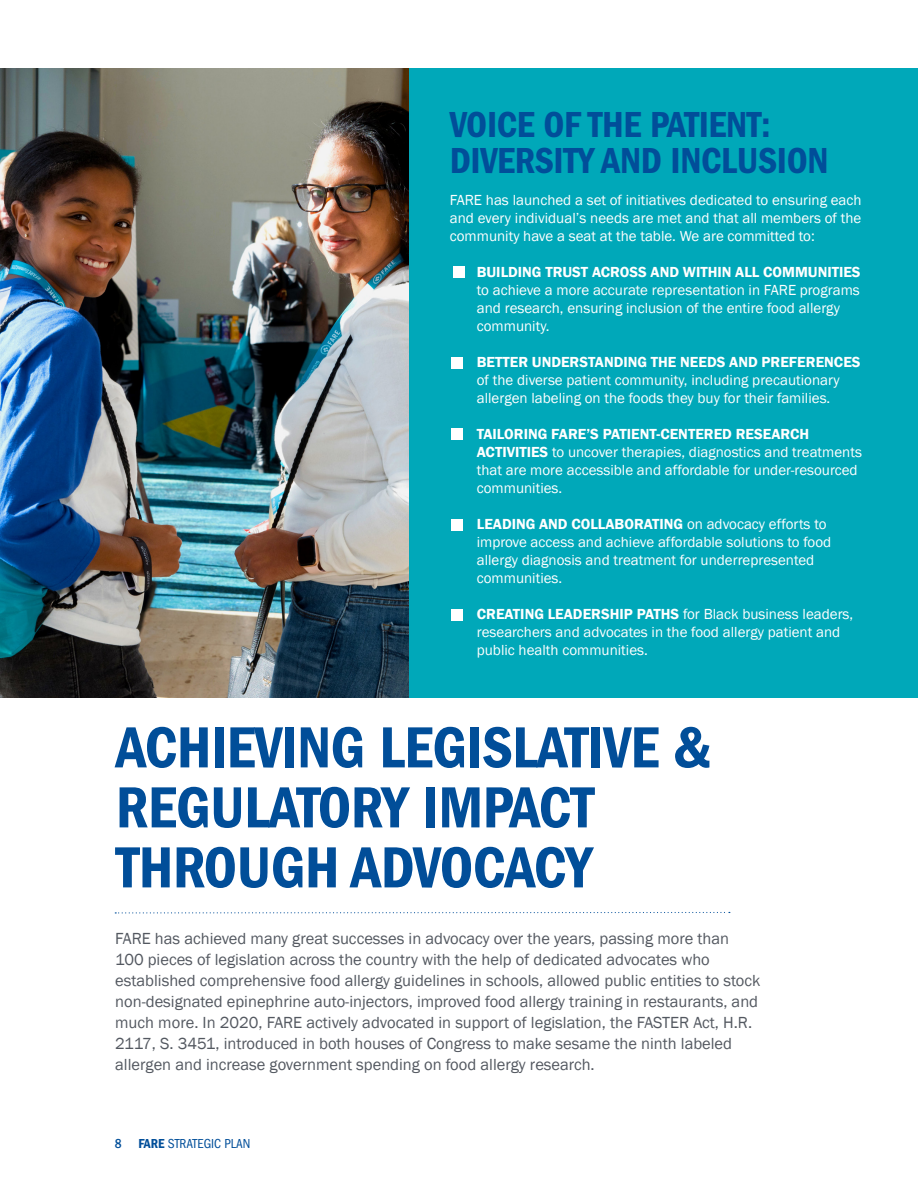
<style>
.page{position:relative;width:918px;height:1188px;background:#fff}
.page>*{position:absolute;margin:0;border:0;box-sizing:border-box;transform-origin:0 0}
.t1{font:60px/60px "ITC Franklin Gothic Std Dm Cd";letter-spacing:-.01em;color:#014e99}
.t2{font:37.5px/36px "ITC Franklin Gothic Std Dm Cd";letter-spacing:-.01em;color:#014e99}
.t3{font:16.5px/21px "Franklin Gothic";color:#535860}
.t4{font:15px/18px "Franklin Gothic";color:#fff}
.t5{font:condensed 13.5px "ITC Franklin Gothic Std";color:#014e99}
.s1{font-weight:600}
.s2{font-weight:500}
.s3{font-family:"ITC Franklin Gothic Std Dm Cd";font-stretch:normal}
</style>
<div class="page">
<img style="left:0;top:68px;width:409px;height:630px">
<div style="left:409px;top:68px;width:509px;height:630px;background:#00a8b9"></div>
<div style="left:453px;top:266px;width:12px;height:12px;background:#fff"></div>
<div style="left:451px;top:357px;width:12px;height:12px;background:#fff"></div>
<div style="left:451px;top:428px;width:12px;height:12px;background:#fff"></div>
<div style="left:451px;top:519px;width:12px;height:12px;background:#fff"></div>
<div style="left:451px;top:609px;width:12px;height:12px;background:#fff"></div>
<svg style="left:115px;top:911px;width:615px;height:3px"></svg>
<p class="t2" style="left:450px;top:107px;width:380px">VOICE OF THE PATIENT:<br>DIVERSITY AND INCLUSION</p>
<p class="t4" style="left:450px;top:191px;width:413px;text-align:justify">FARE has launched a set of initiatives dedicated to ensuring each and every individual’s needs are met and that all members of the community have a seat at the table. We are committed to:</p>
<p class="t4" style="left:477px;top:263px;width:385px"><span class="s1">BUILDING TRUST ACROSS AND WITHIN ALL COMMUNITIES </span>to achieve a more accurate representation in FARE programs and research, ensuring inclusion of the entire food allergy community.</p>
<p class="t4" style="left:477px;top:353px;width:385px"><span class="s1">BETTER UNDERSTANDING THE NEEDS AND PREFERENCES </span>of the diverse patient community, including precautionary allergen labeling on the foods they buy for their families.</p>
<p class="t4" style="left:477px;top:425px;width:387px"><span class="s1">TAILORING FARE’S PATIENT-CENTERED RESEARCH ACTIVITIES</span> to uncover therapies, diagnostics and treatments that are more accessible and affordable for under-resourced communities.</p>
<p class="t4" style="left:477px;top:515px;width:356px"><span class="s1">LEADING AND COLLABORATING</span> on advocacy efforts to improve access and achieve affordable solutions to food allergy diagnosis and treatment for underrepresented communities.</p>
<p class="t4" style="left:477px;top:605px;width:378px"><span class="s1">CREATING LEADERSHIP PATHS</span> for Black business leaders, researchers and advocates in the food allergy patient and public health communities.</p>
<p class="t1" style="left:116px;top:718px;width:598px">ACHIEVING LEGISLATIVE &amp;</p>
<p class="t1" style="left:116px;top:778px;width:480px">REGULATORY IMPACT<br>THROUGH ADVOCACY</p>
<p class="t3" style="left:115px;top:928px;width:647px">FARE has achieved many great successes in advocacy over the years, passing more than 100 pieces of legislation across the country with the help of dedicated advocates who established comprehensive food allergy guidelines in schools, allowed public entities to stock non-designated epinephrine auto-injectors, improved food allergy training in restaurants, and much more. In 2020, FARE actively advocated in support of legislation, the FASTER Act, H.R.<br>2117, S. 3451, introduced in both houses of Congress to make sesame the ninth labeled allergen and increase government spending on food allergy research.</p>
<p class="t5" style="left:115px;top:1136px;width:137px"><span class="s2">8</span> <span class="s3">FARE</span> STRATEGIC PLAN</p>
</div>
